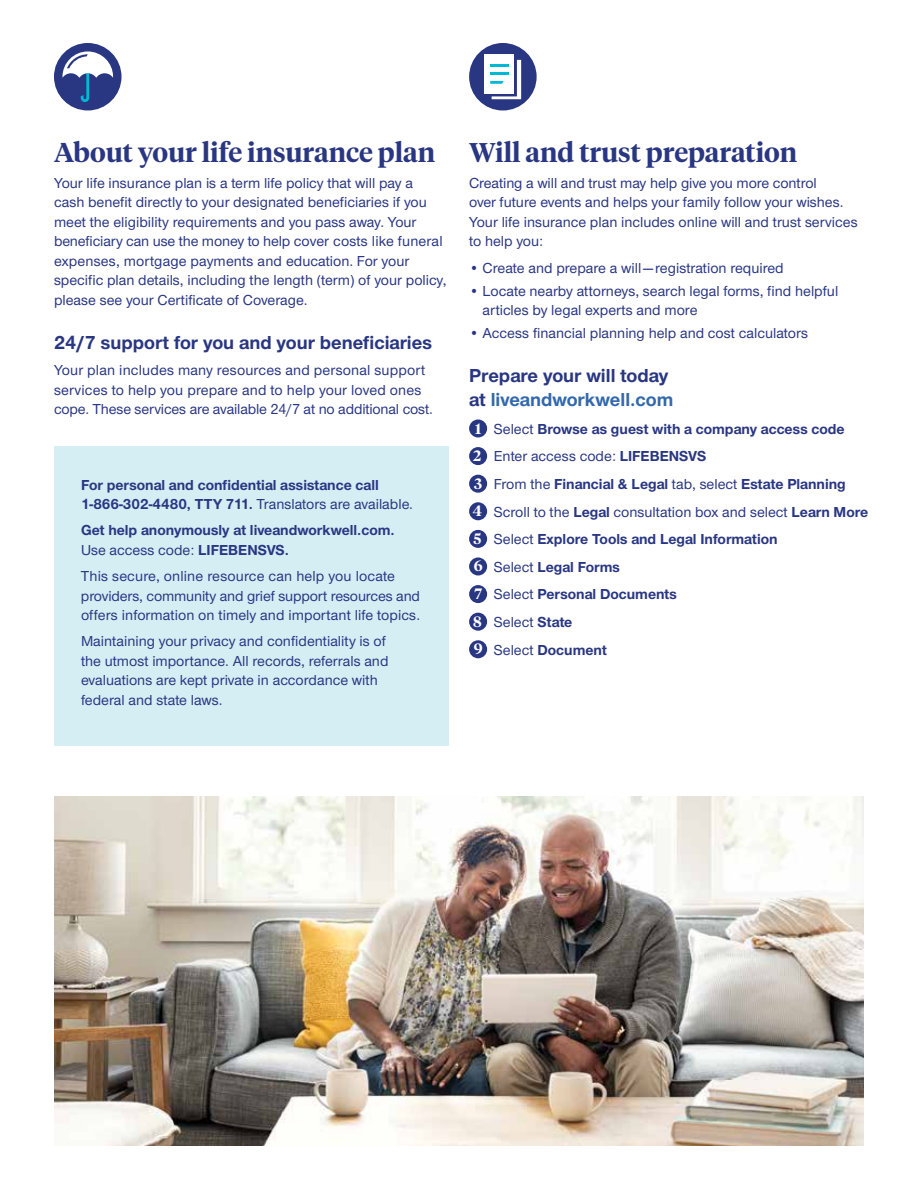
<style>
.page{position:relative;width:918px;height:1188px;background:#fff}
.page>*{position:absolute;margin:0;border:0;box-sizing:border-box;transform-origin:0 0}
.t1{font:600 27px "UHC Serif Headline";color:#293682}
.t2{font:700 19.5px/24px "UHC Sans";color:#293682}
.t3{font:500 15px/19.5px "UHC Sans";color:#293682}
.t4{font:700 15px/19.5px "UHC Sans";color:#293682}
.s1{font-weight:500}
.s2{color:#3268ad}
.s3{font-family:"UHC Serif Headline";font-weight:600;color:#fff}
.s4{font-weight:700}
</style>
<div class="page">
<div style="left:54px;top:446px;width:395px;height:299px;background:#d5eef4"></div>
<div style="left:469px;top:419px;width:18px;height:18px;background:#293682;border-radius:50%"></div>
<div style="left:469px;top:447px;width:18px;height:18px;background:#293682;border-radius:50%"></div>
<div style="left:469px;top:475px;width:18px;height:18px;background:#293682;border-radius:50%"></div>
<div style="left:469px;top:502px;width:18px;height:18px;background:#293682;border-radius:50%"></div>
<div style="left:469px;top:530px;width:18px;height:18px;background:#293682;border-radius:50%"></div>
<div style="left:469px;top:557px;width:18px;height:18px;background:#293682;border-radius:50%"></div>
<div style="left:469px;top:585px;width:18px;height:18px;background:#293682;border-radius:50%"></div>
<div style="left:469px;top:613px;width:18px;height:18px;background:#293682;border-radius:50%"></div>
<div style="left:469px;top:640px;width:18px;height:18px;background:#293682;border-radius:50%"></div>
<div style="left:469px;top:43px;width:68px;height:67px;background:#293682;border-radius:50%"></div>
<div style="left:485px;top:54px;width:29px;height:40px;background:#fff"></div>
<svg style="left:490px;top:60px;width:31px;height:39px"></svg>
<div style="left:54px;top:43px;width:68px;height:67px;background:#293682;border-radius:50%"></div>
<svg style="left:62px;top:51px;width:51px;height:51px"></svg>
<img style="left:54px;top:796px;width:810px;height:350px">
<h2 class="t1" style="left:54px;top:133px;width:383px">About your life insurance plan</h2>
<p class="t3" style="left:54px;top:173px;width:394px">Your life insurance plan is a term life policy that will pay a cash benefit directly to your designated beneficiaries if you meet the eligibility requirements and you pass away. Your beneficiary can use the money to help cover costs like funeral expenses, mortgage payments and education. For your specific plan details, including the length (term) of your policy, please see your Certificate of Coverage.</p>
<h3 class="t2" style="left:54px;top:330px;width:380px">24/7 support for you and your beneficiaries</h3>
<p class="t3" style="left:54px;top:360px;width:380px">Your plan includes many resources and personal support services to help you prepare and to help your loved ones cope. These services are available 24/7 at no additional cost.</p>
<p class="t4" style="left:81px;top:474px;width:334px">For personal and confidential assistance call<br>1-866-302-4480, TTY 711. <span class="s1">Translators are available.</span></p>
<p class="t4" style="left:81px;top:520px;width:315px">Get help anonymously at liveandworkwell.com.<br><span class="s1">Use access code:</span> LIFEBENSVS.</p>
<p class="t3" style="left:81px;top:566px;width:341px">This secure, online resource can help you locate providers, community and grief support resources and offers information on timely and important life topics.</p>
<p class="t3" style="left:81px;top:631px;width:309px">Maintaining your privacy and confidentiality is of the utmost importance. All records, referrals and evaluations are kept private in accordance with federal and state laws.</p>
<h2 class="t1" style="left:469px;top:133px;width:330px">Will and trust preparation</h2>
<p class="t3" style="left:469px;top:173px;width:390px">Creating a will and trust may help give you more control<br>over future events and helps your family follow your wishes.<br>Your life insurance plan includes online will and trust services to help you:</p>
<p class="t3" style="left:469px;top:257px;width:316px">• Create and prepare a will — registration required</p>
<p class="t3" style="left:483px;top:280px;width:357px;text-indent:-14px">• Locate nearby attorneys, search legal forms, find helpful articles by legal experts and more</p>
<p class="t3" style="left:469px;top:323px;width:341px">• Access financial planning help and cost calculators</p>
<h3 class="t2" style="left:469px;top:363px;width:206px">Prepare your will today at <span class="s2">liveandworkwell.com</span></h3>
<p class="t4" style="left:475px;top:418px;width:371px"><span class="s3">1</span> <span class="s1">Select</span> Browse as guest with a company access code</p>
<p class="t3" style="left:473px;top:446px;width:235px"><span class="s3">2</span> Enter access code: <span class="s4">LIFEBENSVS</span></p>
<p class="t4" style="left:474px;top:474px;width:373px"><span class="s3">3</span> <span class="s1">From the</span> Financial &amp; Legal <span class="s1">tab, select</span> Estate Planning</p>
<p class="t3" style="left:473px;top:501px;width:397px"><span class="s3">4</span> Scroll to the <span class="s4">Legal</span> consultation box and select <span class="s4">Learn More</span></p>
<p class="t4" style="left:473px;top:529px;width:306px"><span class="s3">5</span> <span class="s1">Select</span> Explore Tools and Legal Information</p>
<p class="t4" style="left:474px;top:556px;width:148px"><span class="s3">6</span> <span class="s1">Select</span> Legal Forms</p>
<p class="t4" style="left:475px;top:584px;width:204px"><span class="s3">7</span> <span class="s1">Select</span> Personal Documents</p>
<p class="t3" style="left:473px;top:612px;width:101px"><span class="s3">8</span> Select <span class="s4">State</span></p>
<p class="t4" style="left:474px;top:639px;width:135px"><span class="s3">9</span> <span class="s1">Select</span> Document</p>
</div>
